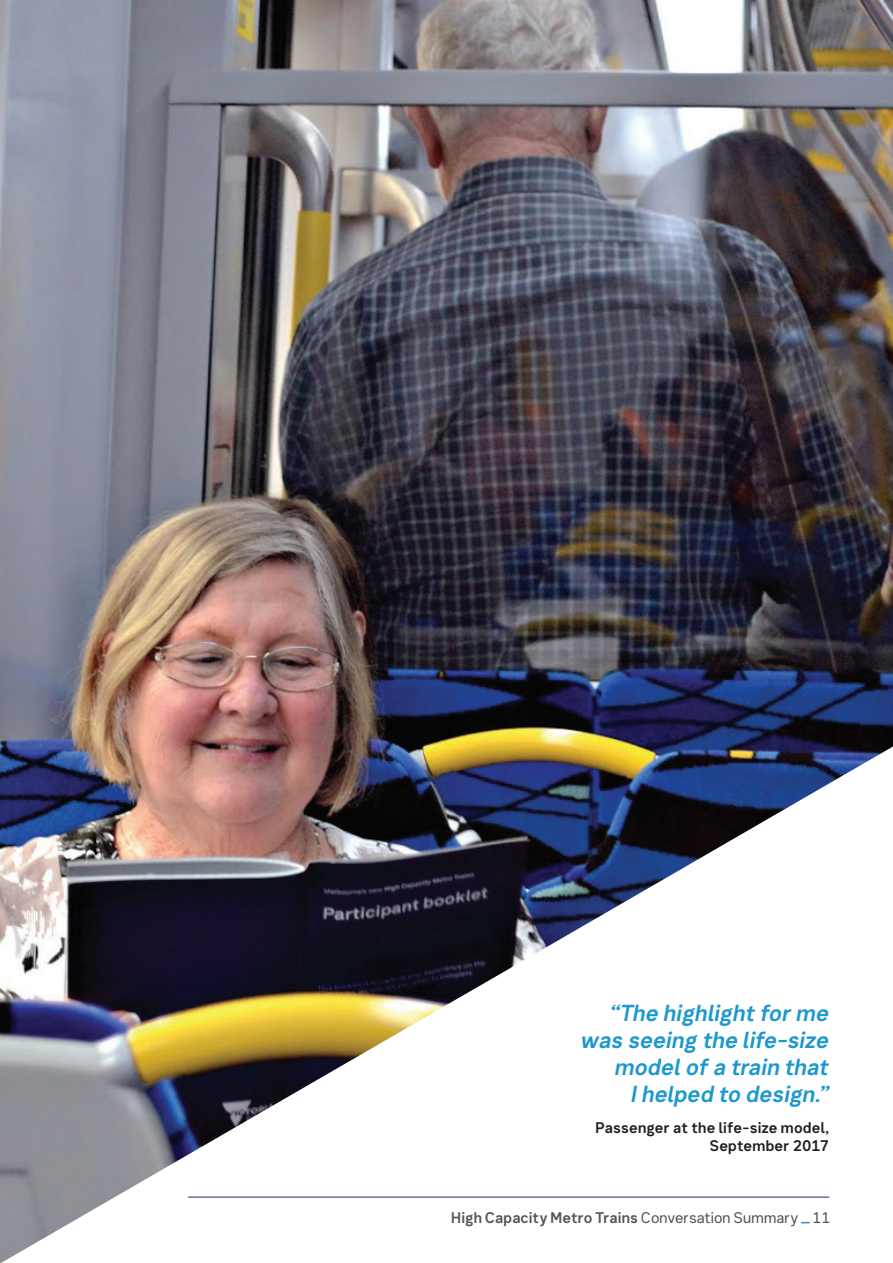
<style>
.page{position:relative;width:893px;height:1263px;background:#fff}
.page>*{position:absolute;margin:0;border:0;box-sizing:border-box;transform-origin:0 0}
.t1{font:italic 700 22.5px/27px "Network Sans";color:#1c98ce;text-align:right}
.t2{font:700 15px "Network Sans";letter-spacing:.005em;color:#53565a}
.t3{font:700 15px/18px "Network Sans";letter-spacing:.01em;color:#231f20;text-align:right}
.s1{font-weight:400}
</style>
<div class="page">
<img style="left:0;top:0;width:893px;height:1263px">
<img style="left:1px;top:746px;width:892px;height:517px">
<hr style="left:188px;top:1197px;width:641px;height:1px;background:#1c2957">
<p class="t1" style="left:581px;top:998px;width:250px">“The highlight for me was seeing the life-size model of a train that<br>I helped to design.”</p>
<p class="t3" style="left:595px;top:1118px;width:235px">Passenger at the life-size model,<br>September 2017</p>
<p class="t2" style="left:451px;top:1205px;width:381px">High Capacity Metro Trains <span class="s1">Conversation Summary 11</span></p>
</div>
